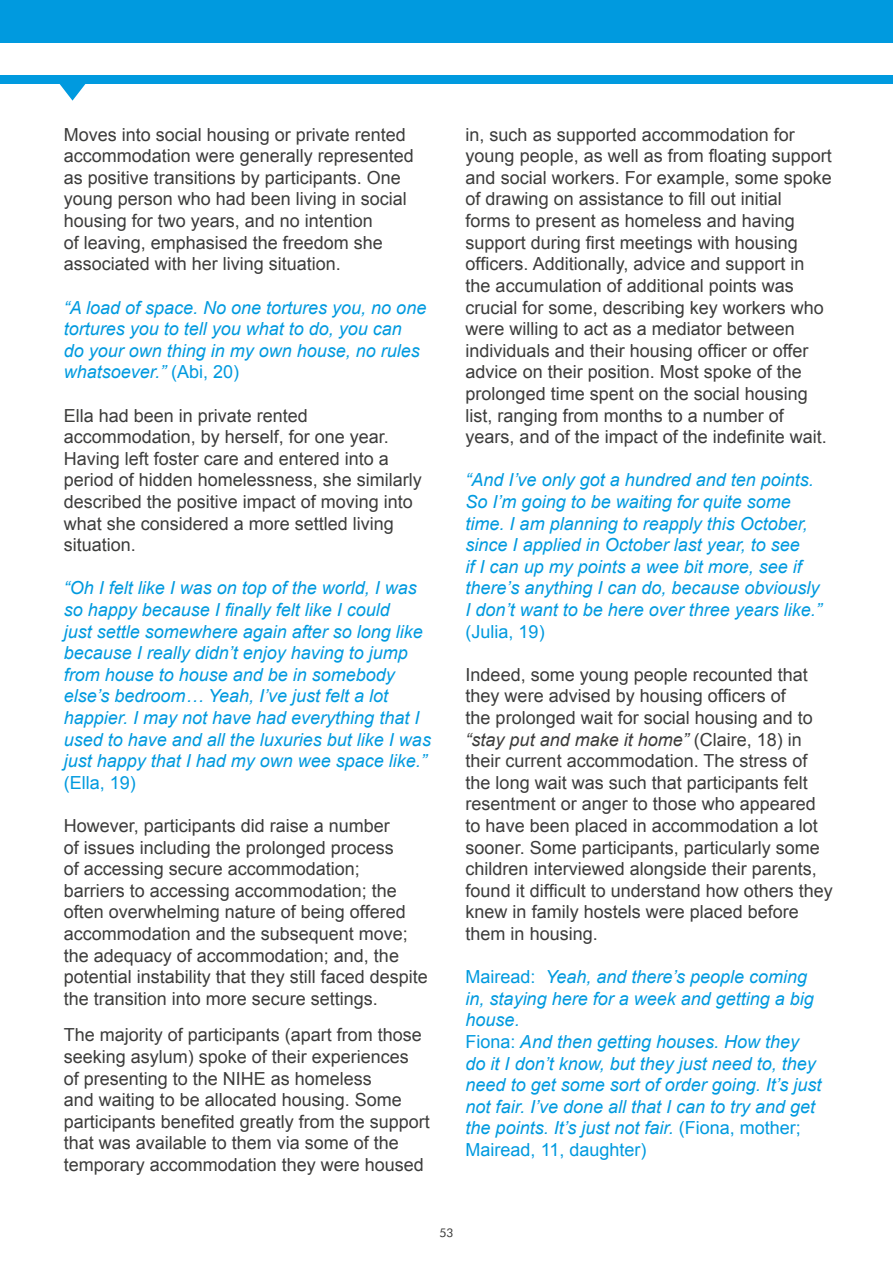
<style>
.page{position:relative;width:893px;height:1263px;background:#fff}
.page>*{position:absolute;margin:0;border:0;box-sizing:border-box;transform-origin:0 0}
.t1{font:18px/21.6px "Arial";color:#3c3c3b}
.t2{font:italic 18px/21.6px "Arial";color:#009adf}
.t3{font:18px "Arial";color:#009adf}
.t4{font:12px "Futura BT";color:#3c3c3b}
.s1{font-style:normal}
.s2{font-style:italic}
</style>
<div class="page">
<div style="left:0;top:0;width:893px;height:42px;background:#009adf"></div>
<div style="left:0;top:75px;width:893px;height:8px;background:#009adf"></div>
<svg style="left:58px;top:83px;width:29px;height:18px"></svg>
<p class="t1" style="left:64px;top:124px;width:352px">Moves into social housing or private rented accommodation were generally represented as positive transitions by participants. One young person who had been living in social housing for two years, and no intention<br>of leaving, emphasised the freedom she associated with her living situation.</p>
<p class="t2" style="left:64px;top:296px;width:364px">“A load of space. No one tortures you, no one tortures you to tell you what to do, you can do your own thing in my own house, no rules whatsoever.” <span class="s1">(Abi, 20)</span></p>
<p class="t1" style="left:64px;top:405px;width:360px">Ella had been in private rented accommodation, by herself, for one year.<br>Having left foster care and entered into a period of hidden homelessness, she similarly described the positive impact of moving into what she considered a more settled living situation.</p>
<p class="t2" style="left:64px;top:577px;width:369px">“Oh I felt like I was on top of the world, I was so happy because I finally felt like I could<br>just settle somewhere again after so long like because I really didn’t enjoy having to jump from house to house and be in somebody else’s bedroom… Yeah, I’ve just felt a lot happier. I may not have had everything that I used to have and all the luxuries but like I was just happy that I had my own wee space like.”</p>
<p class="t3" style="left:64px;top:771px;width:74px">(Ella, 19)</p>
<p class="t1" style="left:64px;top:815px;width:366px">However, participants did raise a number<br>of issues including the prolonged process<br>of accessing secure accommodation;<br>barriers to accessing accommodation; the often overwhelming nature of being offered accommodation and the subsequent move; the adequacy of accommodation; and, the potential instability that they still faced despite the transition into more secure settings.</p>
<p class="t1" style="left:64px;top:1024px;width:368px">The majority of participants (apart from those seeking asylum) spoke of their experiences<br>of presenting to the NIHE as homeless<br>and waiting to be allocated housing. Some participants benefited greatly from the support that was available to them via some of the temporary accommodation they were housed</p>
<p class="t1" style="left:466px;top:124px;width:368px">in, such as supported accommodation for young people, as well as from floating support and social workers. For example, some spoke of drawing on assistance to fill out initial<br>forms to present as homeless and having support during first meetings with housing officers. Additionally, advice and support in the accumulation of additional points was crucial for some, describing key workers who were willing to act as a mediator between individuals and their housing officer or offer advice on their position. Most spoke of the prolonged time spent on the social housing list, ranging from months to a number of years, and of the impact of the indefinite wait.</p>
<p class="t2" style="left:466px;top:469px;width:358px">“And I’ve only got a hundred and ten points.<br>So I’m going to be waiting for quite some time. I am planning to reapply this October, since I applied in October last year, to see<br>if I can up my points a wee bit more, see if there’s anything I can do, because obviously I don’t want to be here over three years like.”</p>
<p class="t3" style="left:466px;top:619px;width:81px">(Julia, 19)</p>
<p class="t1" style="left:466px;top:664px;width:369px">Indeed, some young people recounted that they were advised by housing officers of<br>the prolonged wait for social housing and to <span class="s2">“stay put and make it home”</span> (Claire, 18) in their current accommodation. The stress of the long wait was such that participants felt resentment or anger to those who appeared to have been placed in accommodation a lot sooner. Some participants, particularly some children interviewed alongside their parents, found it difficult to understand how others they knew in family hostels were placed before them in housing.</p>
<p class="t2" style="left:466px;top:966px;width:357px"><span class="s1">Mairead:</span> Yeah, and there’s people coming in, staying here for a week and getting a big house.<br><span class="s1">Fiona:</span> And then getting houses. How they do it I don’t know, but they just need to, they need to get some sort of order going. It’s just not fair. I’ve done all that I can to try and get the points. It’s just not fair. <span class="s1">(Fiona, mother; Mairead, 11, daughter)</span></p>
<p class="t4" style="left:439px;top:1225px;width:16px">53</p>
</div>
